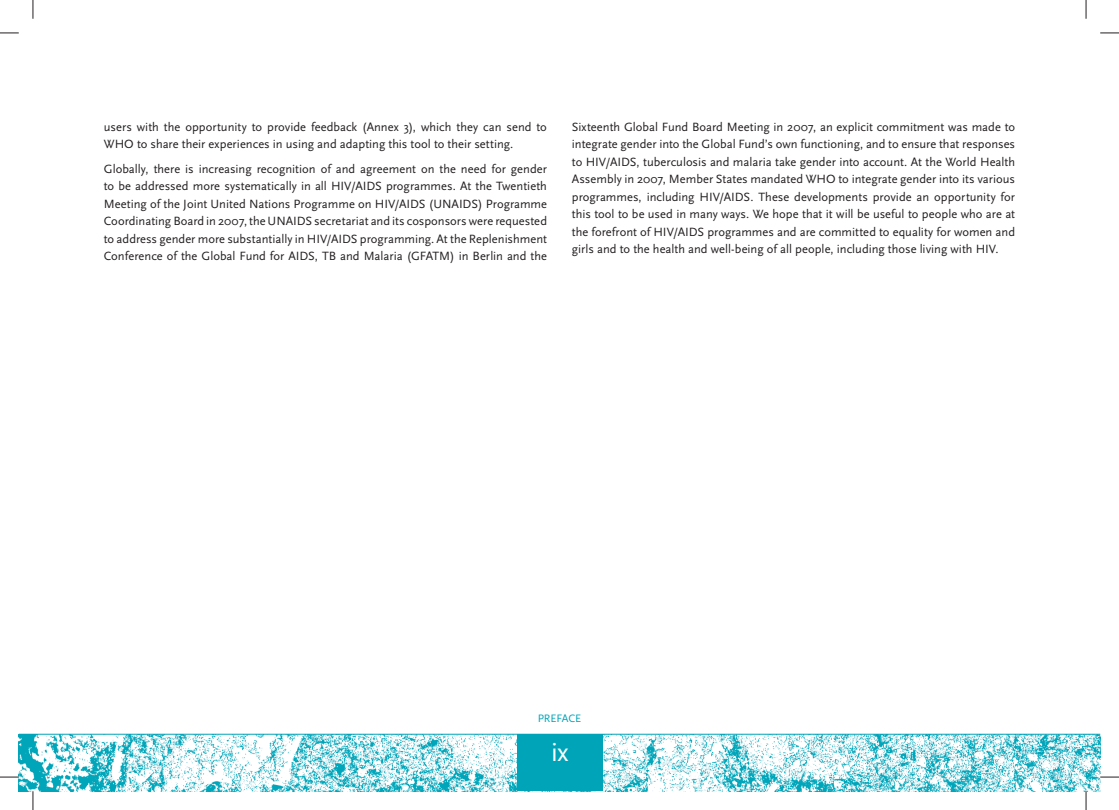
<style>
.page{position:relative;width:1119px;height:810px;background:#fff}
.page>*{position:absolute;margin:0;border:0;box-sizing:border-box;transform-origin:0 0}
.t1{font:27.5px "Scala Sans";color:#fff}
.t2{font:12.5px/17.5px "Scala Sans";color:#231f20;text-align:justify}
.t3{font:11.25px "Scala Sans";letter-spacing:-.005em;color:#00a4b8}
</style>
<div class="page">
<img style="left:19px;top:735px;width:1080px;height:56px">
<hr style="left:19px;top:734px;width:1080px;height:1px;background:#00a4b8">
<div style="left:517px;top:734px;width:85px;height:57px;background:#00a4b8"></div>
<svg style="left:0;top:32px;width:19px;height:2px"></svg>
<svg style="left:1100px;top:32px;width:18px;height:2px"></svg>
<svg style="left:0;top:776px;width:19px;height:2px"></svg>
<svg style="left:1099px;top:776px;width:19px;height:2px"></svg>
<svg style="left:32px;top:0;width:2px;height:19px"></svg>
<svg style="left:32px;top:791px;width:2px;height:19px"></svg>
<svg style="left:1085px;top:0;width:1px;height:19px"></svg>
<svg style="left:1085px;top:791px;width:1px;height:19px"></svg>
<p class="t2" style="left:104px;top:119px;width:444px">users with the opportunity to provide feedback (Annex 3), which they can send to<br>WHO to share their experiences in using and adapting this tool to their setting.</p>
<p class="t2" style="left:104px;top:161px;width:444px">Globally, there is increasing recognition of and agreement on the need for gender to be addressed more systematically in all HIV/AIDS programmes. At the Twentieth Meeting of the Joint United Nations Programme on HIV/AIDS (UNAIDS) Programme Coordinating Board in 2007, the UNAIDS secretariat and its cosponsors were requested to address gender more substantially in HIV/AIDS programming. At the Replenishment Conference of the Global Fund for AIDS, TB and Malaria (GFATM) in Berlin and the</p>
<p class="t2" style="left:572px;top:119px;width:444px">Sixteenth Global Fund Board Meeting in 2007, an explicit commitment was made to integrate gender into the Global Fund’s own functioning, and to ensure that responses to HIV/AIDS, tuberculosis and malaria take gender into account. At the World Health Assembly in 2007, Member States mandated WHO to integrate gender into its various programmes, including HIV/AIDS. These developments provide an opportunity for this tool to be used in many ways. We hope that it will be useful to people who are at the forefront of HIV/AIDS programmes and are committed to equality for women and girls and to the health and well-being of all people, including those living with HIV.</p>
<p class="t3" style="left:537px;top:713px;width:45px">PREFACE</p>
<h1 class="t1" style="left:551px;top:741px;width:19px">ix</h1>
</div>
